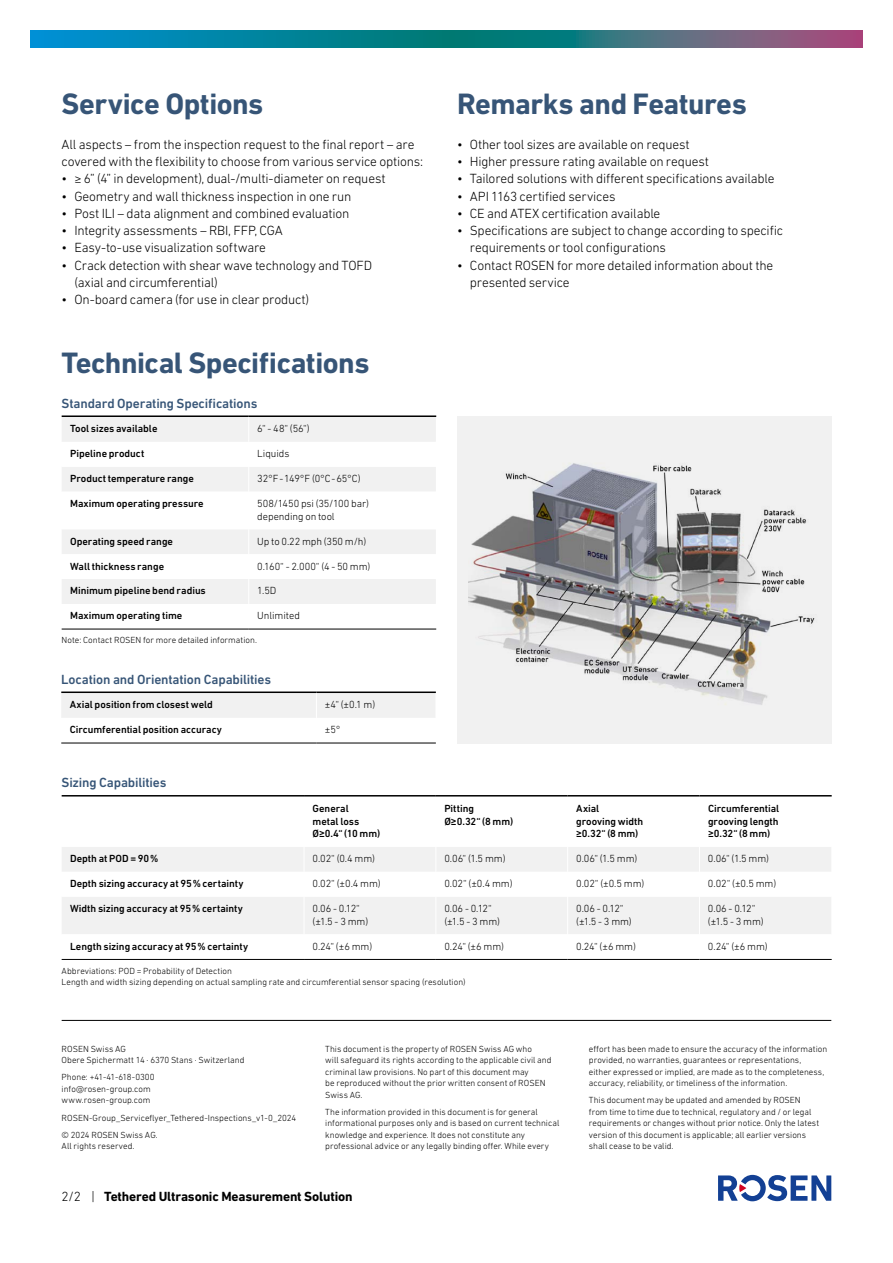
<style>
.page{position:relative;width:893px;height:1263px;background:#fff}
.page>*{position:absolute;margin:0;border:0;box-sizing:border-box;transform-origin:0 0}
.t1{font:700 30px "DIN Next W1 G";letter-spacing:-.015em;color:#375577}
.t2{font:300 13.5px/17.2px "DIN Next W1 G";letter-spacing:-.015em;color:#000}
.t3{font:500 13.5px "DIN Next W1 G";letter-spacing:-.01em;color:#375577}
.t4{font:700 13.5px "DIN Next W1 G";letter-spacing:-.01em;color:#000}
.t5{font:500 10.5px/12.8px "DIN Next W1 G";letter-spacing:-.005em;color:#000}
.t6{font:300 10.5px/12.8px "DIN Next W1 G";letter-spacing:-.005em;color:#000}
.t7{font:300 9px/11.6px "DIN Next W1 G";color:#000}
.s1{font-weight:300}
</style>
<div class="page">
<div style="left:457px;top:416px;width:375px;height:328px;background:#f1f1f1"></div>
<img style="left:469px;top:463px;width:346px;height:242px">
<svg style="left:62px;top:417px;width:374px;height:212px"></svg>
<hr style="left:62px;top:415px;width:187px;height:2px;background:#000">
<hr style="left:249px;top:415px;width:187px;height:2px;background:#000">
<hr style="left:62px;top:629px;width:187px;height:1px;background:#000">
<hr style="left:249px;top:629px;width:187px;height:1px;background:#000">
<svg style="left:61px;top:693px;width:374px;height:50px"></svg>
<hr style="left:61px;top:691px;width:255px;height:2px;background:#000">
<hr style="left:316px;top:691px;width:120px;height:2px;background:#000">
<hr style="left:61px;top:743px;width:255px;height:1px;background:#000">
<hr style="left:316px;top:743px;width:120px;height:1px;background:#000">
<svg style="left:62px;top:897px;width:769px;height:62px;fill:#f1f1f1"></svg>
<svg style="left:62px;top:796px;width:769px;height:75px"></svg>
<hr style="left:304px;top:897px;width:1px;height:37px;background:#fff">
<hr style="left:435px;top:897px;width:1px;height:37px;background:#fff">
<hr style="left:567px;top:897px;width:1px;height:37px;background:#fff">
<hr style="left:699px;top:897px;width:1px;height:37px;background:#fff">
<svg style="left:304px;top:934px;width:1px;height:25px"></svg>
<svg style="left:435px;top:934px;width:1px;height:25px"></svg>
<svg style="left:567px;top:934px;width:1px;height:25px"></svg>
<svg style="left:699px;top:934px;width:1px;height:25px"></svg>
<hr style="left:435px;top:796px;width:1px;height:51px;background:#fff">
<hr style="left:567px;top:796px;width:1px;height:51px;background:#fff">
<hr style="left:699px;top:796px;width:1px;height:51px;background:#fff">
<hr style="left:62px;top:795px;width:242px;height:1px;background:#000">
<hr style="left:304px;top:795px;width:132px;height:1px;background:#000">
<hr style="left:436px;top:795px;width:132px;height:1px;background:#000">
<hr style="left:568px;top:795px;width:131px;height:1px;background:#000">
<hr style="left:699px;top:795px;width:133px;height:1px;background:#000">
<hr style="left:62px;top:959px;width:242px;height:1px;background:#000">
<hr style="left:304px;top:959px;width:132px;height:1px;background:#000">
<hr style="left:436px;top:959px;width:132px;height:1px;background:#000">
<hr style="left:568px;top:959px;width:131px;height:1px;background:#000">
<hr style="left:699px;top:959px;width:133px;height:1px;background:#000">
<hr style="left:62px;top:1020px;width:769px;height:1px;background:#000">
<svg style="left:718px;top:1175px;width:113px;height:26px"></svg>
<svg style="left:31px;top:31px;width:831px;height:17px;background:#257991"></svg>
<h1 class="t1" style="left:62px;top:87px;width:203px">Service Options</h1>
<h2 class="t2" style="left:62px;top:136px;width:363px">All aspects – from the inspection request to the final report – are covered with the flexibility to choose from various service options:</h2>
<h2 class="t2" style="left:62px;top:170px;width:326px">• ≥ 6” (4” in development), dual-/multi-diameter on request</h2>
<h2 class="t2" style="left:62px;top:187px;width:291px">• Geometry and wall thickness inspection in one run</h2>
<h2 class="t2" style="left:62px;top:205px;width:289px">• Post ILI – data alignment and combined evaluation</h2>
<h2 class="t2" style="left:62px;top:222px;width:223px">• Integrity assessments – RBI, FFP, CGA</h2>
<h2 class="t2" style="left:62px;top:239px;width:206px">• Easy-to-use visualization software</h2>
<h2 class="t2" style="left:74px;top:256px;width:299px;text-indent:-13px">• Crack detection with shear wave technology and TOFD (axial and circumferential)</h2>
<h2 class="t2" style="left:62px;top:291px;width:249px">• On-board camera (for use in clear product)</h2>
<h1 class="t1" style="left:62px;top:345px;width:309px">Technical Specifications</h1>
<h2 class="t3" style="left:62px;top:395px;width:197px">Standard Operating Specifications</h2>
<p class="t5" style="left:70px;top:422px;width:89px">Tool sizes available</p>
<p class="t6" style="left:257px;top:422px;width:54px">6“ - 48“ (56“)</p>
<p class="t5" style="left:70px;top:447px;width:76px">Pipeline product</p>
<p class="t6" style="left:257px;top:447px;width:34px">Liquids</p>
<p class="t5" style="left:70px;top:472px;width:125px">Product temperature range</p>
<p class="t6" style="left:257px;top:472px;width:105px">32°F-149°F (0°C-65°C)</p>
<p class="t5" style="left:70px;top:497px;width:135px">Maximum operating pressure</p>
<p class="t6" style="left:257px;top:497px;width:113px">508/1450 psi (35/100 bar) depending on tool</p>
<p class="t5" style="left:70px;top:535px;width:104px">Operating speed range</p>
<p class="t6" style="left:257px;top:534px;width:111px">Up to 0.22 mph (350 m/h)</p>
<p class="t5" style="left:70px;top:559px;width:95px">Wall thickness range</p>
<p class="t6" style="left:257px;top:559px;width:115px">0.160“ - 2.000“ (4 - 50 mm)</p>
<p class="t5" style="left:70px;top:584px;width:137px">Minimum pipeline bend radius</p>
<p class="t6" style="left:257px;top:584px;width:21px">1.5D</p>
<p class="t5" style="left:70px;top:609px;width:114px">Maximum operating time</p>
<p class="t6" style="left:257px;top:609px;width:44px">Unlimited</p>
<p class="t7" style="left:62px;top:634px;width:197px">Note: Contact ROSEN for more detailed information.</p>
<h2 class="t3" style="left:61px;top:671px;width:211px">Location and Orientation Capabilities</h2>
<p class="t5" style="left:70px;top:698px;width:145px">Axial position from closest weld</p>
<p class="t6" style="left:325px;top:698px;width:52px">±4“ (±0.1 m)</p>
<p class="t5" style="left:70px;top:723px;width:154px">Circumferential position accuracy</p>
<p class="t6" style="left:325px;top:723px;width:17px">±5°</p>
<h2 class="t3" style="left:62px;top:775px;width:106px">Sizing Capabilities</h2>
<h1 class="t1" style="left:457px;top:87px;width:291px">Remarks and Features</h1>
<h2 class="t2" style="left:457px;top:136px;width:234px">• Other tool sizes are available on request</h2>
<h2 class="t2" style="left:457px;top:153px;width:254px">• Higher pressure rating available on request</h2>
<h2 class="t2" style="left:457px;top:170px;width:319px">• Tailored solutions with different specifications available</h2>
<h2 class="t2" style="left:457px;top:187px;width:160px">• API 1163 certified services</h2>
<h2 class="t2" style="left:457px;top:205px;width:205px">• CE and ATEX certification available</h2>
<h2 class="t2" style="left:470px;top:222px;width:315px;text-indent:-13px">• Specifications are subject to change according to specific requirements or tool configurations</h2>
<h2 class="t2" style="left:470px;top:256px;width:305px;text-indent:-13px">• Contact ROSEN for more detailed information about the presented service</h2>
<p class="t5" style="left:313px;top:802px;width:69px">General<br>metal loss<br>Ø≥0.4“ (10 mm)</p>
<p class="t5" style="left:444px;top:802px;width:70px">Pitting<br>Ø≥0.32“ (8 mm)</p>
<p class="t5" style="left:576px;top:802px;width:69px">Axial<br>grooving width ≥0.32“ (8 mm)</p>
<p class="t5" style="left:708px;top:802px;width:73px;text-align:justify">Circumferential grooving length ≥0.32“ (8 mm)</p>
<p class="t5" style="left:70px;top:852px;width:90px">Depth at POD = 90%</p>
<p class="t6" style="left:313px;top:852px;width:64px">0.02“ (0.4 mm)</p>
<p class="t6" style="left:444px;top:852px;width:63px">0.06“ (1.5 mm)</p>
<p class="t6" style="left:576px;top:852px;width:63px">0.06“ (1.5 mm)</p>
<p class="t6" style="left:708px;top:852px;width:63px">0.06“ (1.5 mm)</p>
<p class="t5" style="left:70px;top:877px;width:175px">Depth sizing accuracy at 95% certainty</p>
<p class="t6" style="left:312px;top:877px;width:70px">0.02“ (±0.4 mm)</p>
<p class="t6" style="left:444px;top:877px;width:70px">0.02“ (±0.4 mm)</p>
<p class="t6" style="left:576px;top:877px;width:70px">0.02“ (±0.5 mm)</p>
<p class="t6" style="left:708px;top:877px;width:70px">0.02“ (±0.5 mm)</p>
<p class="t5" style="left:70px;top:902px;width:174px">Width sizing accuracy at 95% certainty</p>
<p class="t6" style="left:312px;top:902px;width:57px">0.06 - 0.12“ (±1.5 - 3 mm)</p>
<p class="t6" style="left:444px;top:902px;width:57px">0.06 - 0.12“ (±1.5 - 3 mm)</p>
<p class="t6" style="left:576px;top:902px;width:57px">0.06 - 0.12“ (±1.5 - 3 mm)</p>
<p class="t6" style="left:708px;top:902px;width:57px">0.06 - 0.12“ (±1.5 - 3 mm)</p>
<p class="t5" style="left:70px;top:940px;width:180px">Length sizing accuracy at 95% certainty</p>
<p class="t6" style="left:312px;top:939px;width:61px">0.24“ (±6 mm)</p>
<p class="t6" style="left:444px;top:939px;width:61px">0.24“ (±6 mm)</p>
<p class="t6" style="left:576px;top:939px;width:61px">0.24“ (±6 mm)</p>
<p class="t6" style="left:708px;top:939px;width:61px">0.24“ (±6 mm)</p>
<p class="t7" style="left:62px;top:965px;width:405px">Abbreviations: POD = Probability of Detection<br>Length and width sizing depending on actual sampling rate and circumferential sensor spacing (resolution)</p>
<p class="t7" style="left:62px;top:1043px;width:184px">ROSEN Swiss AG<br>Obere Spichermatt 14 ∙ 6370 Stans ∙ Switzerland</p>
<p class="t7" style="left:62px;top:1071px;width:94px">Phone: +41-41-618-0300 info@rosen-group.com www.rosen-group.com</p>
<p class="t7" style="left:62px;top:1109px;width:236px;line-height:17.2px">ROSEN-Group_Serviceflyer_Tethered-Inspections_v1-0_2024 © 2024 ROSEN Swiss AG.</p>
<p class="t7" style="left:62px;top:1140px;width:74px">All rights reserved.</p>
<p class="t7" style="left:325px;top:1043px;width:228px">This document is the property of ROSEN Swiss AG who<br>will safeguard its rights according to the applicable civil and criminal law provisions. No part of this document may<br>be reproduced without the prior written consent of ROSEN Swiss AG.</p>
<p class="t7" style="left:325px;top:1106px;width:236px">The information provided in this document is for general informational purposes only and is based on current technical knowledge and experience. It does not constitute any professional advice or any legally binding offer. While every</p>
<h2 class="t4" style="left:62px;top:1189px;width:292px"><span class="s1">2/2 |</span> Tethered Ultrasonic Measurement Solution</h2>
<p class="t7" style="left:589px;top:1043px;width:240px">effort has been made to ensure the accuracy of the information provided, no warranties, guarantees or representations,<br>either expressed or implied, are made as to the completeness, accuracy, reliability, or timeliness of the information.</p>
<p class="t7" style="left:589px;top:1094px;width:232px">This document may be updated and amended by ROSEN from time to time due to technical, regulatory and / or legal requirements or changes without prior notice. Only the latest version of this document is applicable; all earlier versions shall cease to be valid.</p>
</div>
